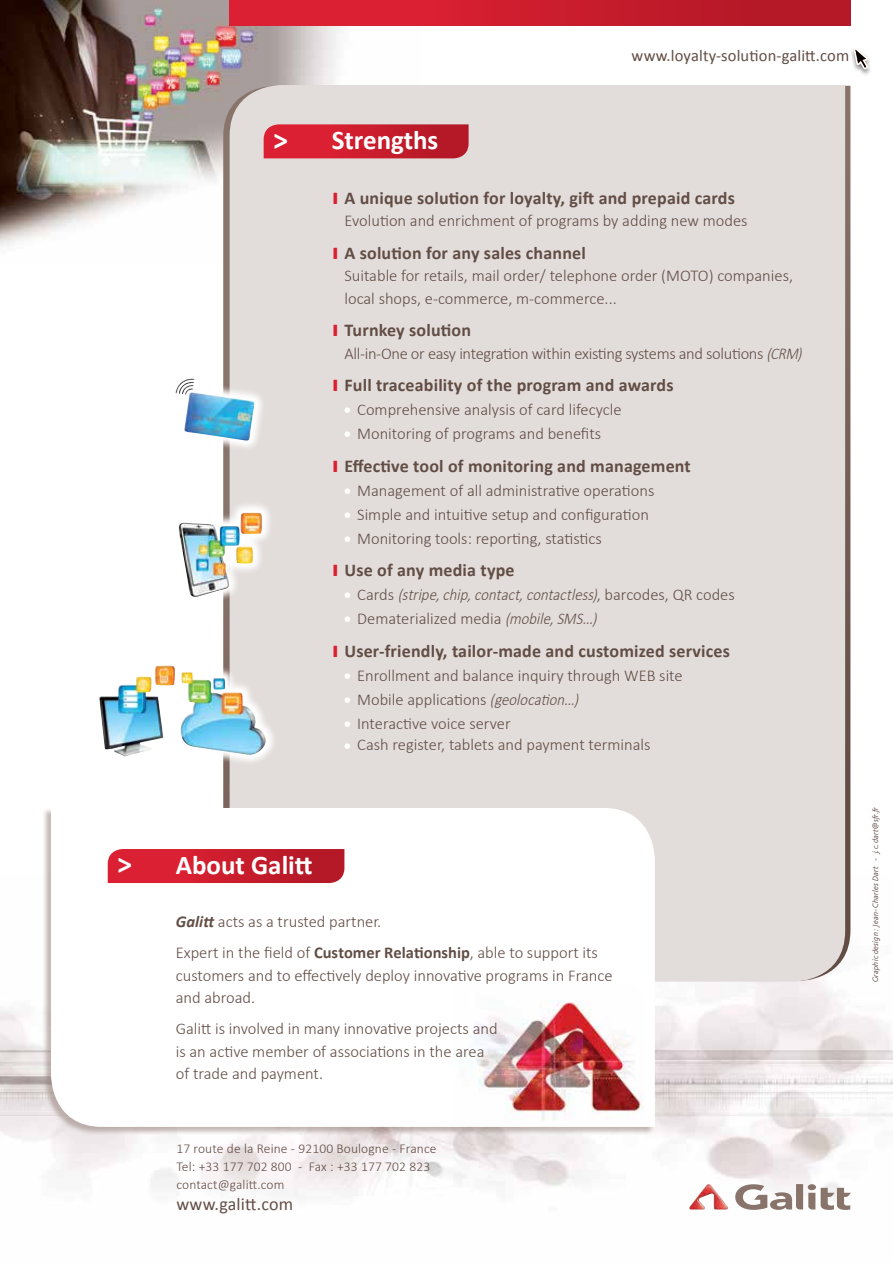
<style>
.page{position:relative;width:893px;height:1263px;background:#fff}
.page>*{position:absolute;margin:0;border:0;box-sizing:border-box;transform-origin:0 0}
.t1{font:700 30px "Calibri";color:#fff}
.t2{font:700 27px "Calibri";color:#fff}
.t3{font:700 18px "Calibri";letter-spacing:.01em;color:#624d45}
.t4{font:18px "Calibri";letter-spacing:.01em;color:#624d45}
.t5{font:300 16.5px/22.5px "Calibri";color:#624d45}
.t6{font:300 16.5px "Calibri";letter-spacing:-.02em;color:#624d45}
.t7{font:italic 300 16.5px "Calibri";color:#624d45;scale:.9 1}
.t8{font:16.5px "Calibri";letter-spacing:.01em;color:#624d45}
.t9{font:300 13.5px/18px "Calibri";letter-spacing:.01em;color:#624d45}
.t10{font:italic 300 8.25px "Bliss";letter-spacing:.025em;color:#624d45}
.s1{color:#da2032}
.s2{font-style:italic}
.s3{font-style:normal}
.s4{color:#fff}
.s5{font-weight:700;font-style:italic}
.s6{font-weight:700}
</style>
<div class="page">
<img style="left:0;top:877px;width:893px;height:333px">
<img style="left:0;top:0;width:339px;height:246px">
<div style="left:230px;top:0;width:620px;height:26px;background:linear-gradient(to right,#e32235,#b21826)"></div>
<div style="left:230px;top:85px;width:615px;height:896px;background:#e2dddb"></div>
<div style="left:42px;top:808px;width:613px;height:327px;background:#89746c;opacity:.5"></div>
<svg style="left:51px;top:808px;width:604px;height:319px"></svg>
<div style="left:808px;top:1184px;width:8px;height:6px;background:#938079;border-radius:50%"></div>
<svg style="left:821px;top:1188px;width:30px;height:22px"></svg>
<svg style="left:735px;top:1184px;width:80px;height:26px"></svg>
<img style="left:689px;top:1184px;width:40px;height:25px">
<img style="left:453px;top:983px;width:193px;height:138px">
<svg style="left:264px;top:124px;width:205px;height:34px;background:#ca2131"></svg>
<svg style="left:108px;top:849px;width:236px;height:34px;background:#ca1f2f"></svg>
<svg style="left:124px;top:653px;width:154px;height:115px"></svg>
<img style="left:99px;top:665px;width:168px;height:91px">
<svg style="left:223px;top:501px;width:51px;height:108px;background:#dfdad7"></svg>
<img style="left:178px;top:513px;width:85px;height:84px">
<svg style="left:190px;top:367px;width:76px;height:85px;fill:#e7e3e1"></svg>
<img style="left:175px;top:379px;width:80px;height:62px">
<div style="left:849px;top:47px;width:23px;height:30px;background:#000;opacity:.5"></div>
<svg style="left:853px;top:47px;width:16px;height:30px"></svg>
<h1 class="t1" style="left:117px;top:846px;width:16px">&gt;</h1>
<p class="t8" style="left:632px;top:46px;width:219px">www.loyalty-solution-galitt.com</p>
<h1 class="t1" style="left:273px;top:121px;width:16px">&gt;</h1>
<h2 class="t2" style="left:332px;top:123px;width:108px">Strengths</h2>
<p class="t3" style="left:332px;top:187px;width:405px"><span class="s1">I</span> A unique solution for loyalty, gift and prepaid cards</p>
<p class="t5" style="left:344px;top:209px;width:405px">Evolution and enrichment of programs by adding new modes</p>
<p class="t3" style="left:332px;top:242px;width:256px"><span class="s1">I</span> A solution for any sales channel</p>
<p class="t5" style="left:344px;top:264px;width:450px">Suitable for retails, mail order/ telephone order (MOTO) companies, local shops, e-commerce, m-commerce...</p>
<p class="t3" style="left:332px;top:319px;width:141px"><span class="s1">I</span> Turnkey solution</p>
<p class="t6" style="left:344px;top:343px;width:463px">All-in-One or easy integration within existing systems and solutions <span class="s2">(CRM)</span></p>
<p class="t3" style="left:332px;top:374px;width:343px"><span class="s1">I</span> Full traceability of the program and awards</p>
<p class="t5" style="left:344px;top:398px;width:279px"><sup>●</sup> Comprehensive analysis of card lifecycle</p>
<p class="t5" style="left:344px;top:422px;width:258px"><sup>●</sup> Monitoring of programs and benefits</p>
<p class="t3" style="left:332px;top:455px;width:361px"><span class="s1">I</span> Effective tool of monitoring and management</p>
<p class="t5" style="left:344px;top:478px;width:311px"><sup>●</sup> Management of all administrative operations</p>
<p class="t5" style="left:344px;top:502px;width:306px"><sup>●</sup> Simple and intuitive setup and configuration</p>
<p class="t5" style="left:344px;top:526px;width:259px"><sup>●</sup> Monitoring tools: reporting, statistics</p>
<p class="t3" style="left:332px;top:559px;width:184px"><span class="s1">I</span> Use of any media type</p>
<p class="t7" style="left:344px;top:585px;width:435px"><sup>●</sup> <span class="s3">C a r d s</span> (stripe,chip,contact,contactless)<span class="s3">, b a r c o d e s , Q R c o d e s</span></p>
<p class="t5" style="left:344px;top:607px;width:258px"><sup>●</sup> Dematerialized media <span class="s2">(mobile,SMS...)</span></p>
<p class="t3" style="left:332px;top:640px;width:400px"><span class="s1">I</span> User-friendly, tailor-made and customized services</p>
<p class="t5" style="left:344px;top:663px;width:340px"><sup>●</sup> Enrollment and balance inquiry through WEB site</p>
<p class="t5" style="left:344px;top:687px;width:239px"><sup>●</sup> Mobile applications <span class="s2">(geolocation...)</span></p>
<p class="t5" style="left:344px;top:711px;width:168px"><sup>●</sup> Interactive voice server</p>
<p class="t5" style="left:344px;top:732px;width:308px"><span class="s4">●</span> Cash register, tablets and payment terminals</p>
<h2 class="t2" style="left:176px;top:848px;width:138px">About Galitt</h2>
<p class="t5" style="left:176px;top:905px;width:424px;line-height:31px"><span class="s5">Galitt</span> acts as a trusted partner.<br>Expert in the field of <span class="s6">Customer Relationship</span>, able to support its</p>
<p class="t5" style="left:176px;top:963px;width:438px">customers and to effectively deploy innovative programs in France and abroad.</p>
<p class="t5" style="left:176px;top:1016px;width:323px">Galitt is involved in many innovative projects and is an active member of associations in the area of trade and payment.</p>
<p class="t9" style="left:176px;top:1139px;width:262px">17 route de la Reine - 92100 Boulogne - France<br>Tel: +33 177 702 800 - Fax : +33 177 702 823 contact@galitt.com</p>
<p class="t4" style="left:176px;top:1193px;width:118px">www.galitt.com</p>
<p class="t10" style="left:871px;top:982px;width:177px;rotate:-90deg">Graphic design : Jean-Charles Dart - j.c.dart@sfr.fr</p>
</div>
